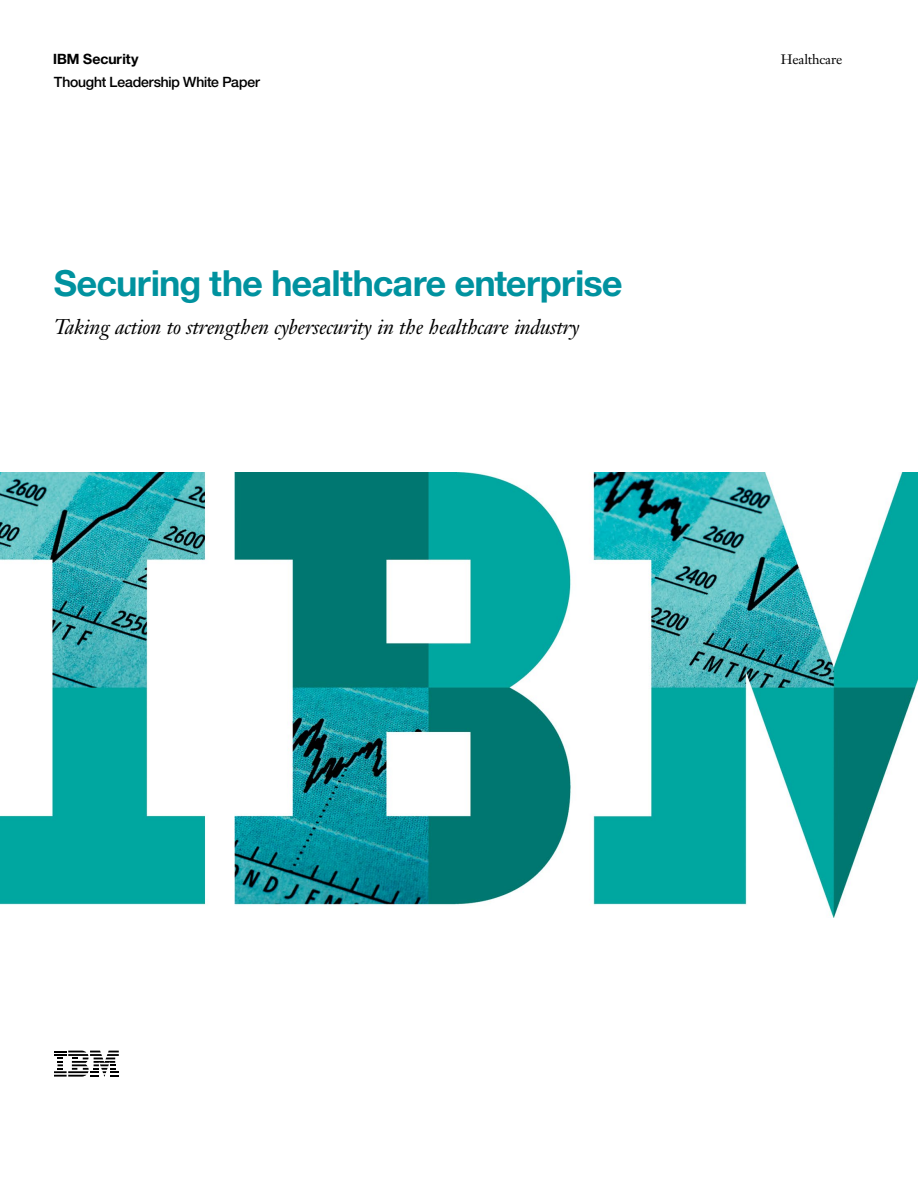
<style>
.page{position:relative;width:918px;height:1188px;background:#fff}
.page>*{position:absolute;margin:0;border:0;box-sizing:border-box;transform-origin:0 0}
.t1{font:700 36px "Helv Neuefor IBM";letter-spacing:-.01em;color:#00929f}
.t2{font:italic 21px "Janson Text LT Pro";letter-spacing:-.015em;color:#000}
.t3{font:500 14.25px/22.5px "Helv Neuefor IBM";letter-spacing:-.01em;color:#000}
.t4{font:13.5px "Janson Text LT Pro";letter-spacing:-.015em;color:#000}
.s1{font-weight:700}
</style>
<div class="page">
<svg style="left:54px;top:1051px;width:65px;height:26px"></svg>
<img style="left:0;top:472px;width:918px;height:446px">
<h2 class="t3" style="left:53px;top:48px;width:208px"><span class="s1">IBM Security<br></span>Thought Leadership White Paper</h2>
<h2 class="t4" style="left:781px;top:51px;width:63px">Healthcare</h2>
<h1 class="t1" style="left:54px;top:261px;width:570px">Securing the healthcare enterprise</h1>
<h2 class="t2" style="left:54px;top:313px;width:527px">Taking action to strengthen cybersecurity in the healthcare industry</h2>
</div>
